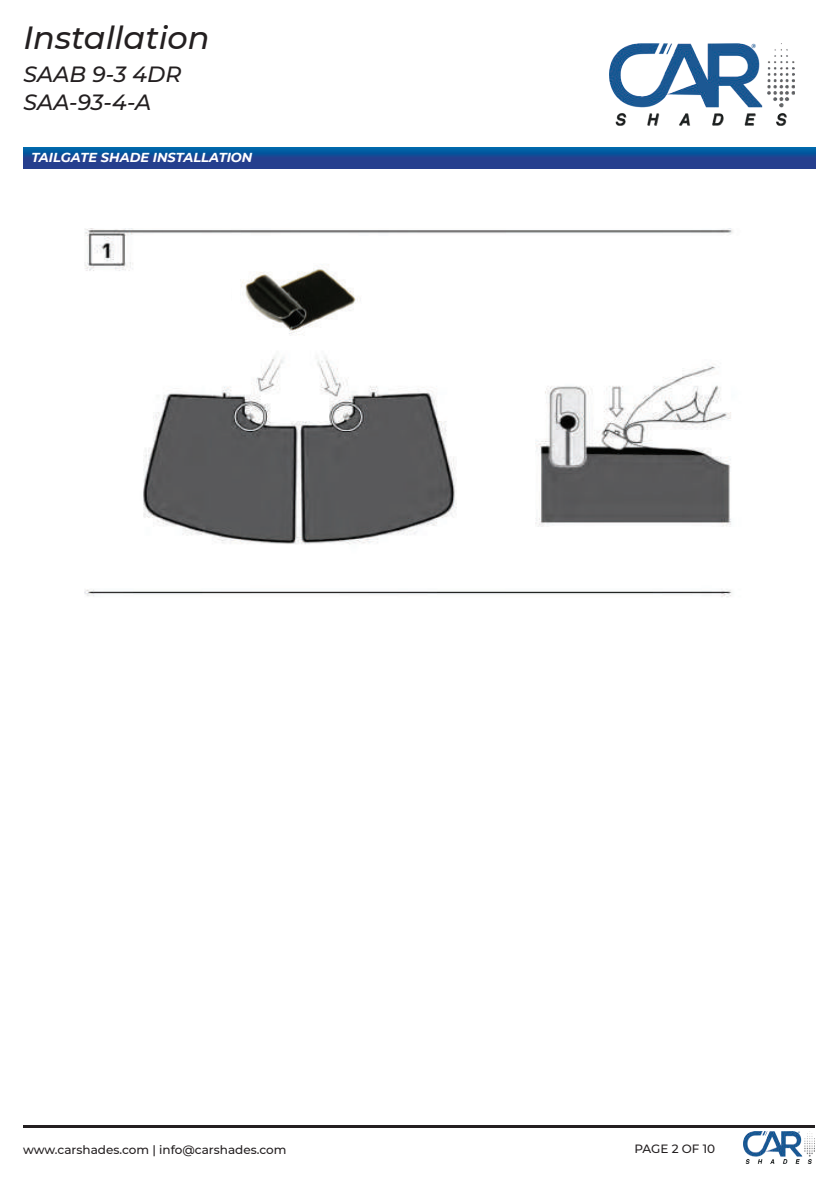
<style>
.page{position:relative;width:840px;height:1191px;background:#fff}
.page>*{position:absolute;margin:0;border:0;box-sizing:border-box;transform-origin:0 0}
.t1{font:italic 500 32px "Montserrat";color:#231f20}
.t2{font:italic 500 22px/28px "Montserrat";color:#231f20}
.t3{font:italic 700 13px "Montserrat";color:#fff}
.t4{font:500 12px "Montserrat";color:#231f20}
</style>
<div class="page">
<img style="left:84px;top:228px;width:649px;height:369px">
<hr style="left:23px;top:1125px;width:791px;height:2px;background:#231f20">
<img style="left:743px;top:1131px;width:71px;height:32px">
<img style="left:609px;top:43px;width:184px;height:83px">
<svg style="left:23px;top:147px;width:792px;height:21px;background:#164b96"></svg>
<img style="left:233px;top:248px;width:135px;height:92px">
<h1 class="t1" style="left:23px;top:15px;width:188px">Installation</h1>
<h2 class="t2" style="left:23px;top:59px;width:159px">SAAB 9-3 4DR<br>SAA-93-4-A</h2>
<p class="t3" style="left:31px;top:148px;width:222px">TAILGATE SHADE INSTALLATION</p>
<p class="t4" style="left:23px;top:1141px;width:265px">www.carshades.com | info@carshades.com</p>
<p class="t4" style="left:634px;top:1140px;width:82px">PAGE 2 OF 10</p>
</div>
